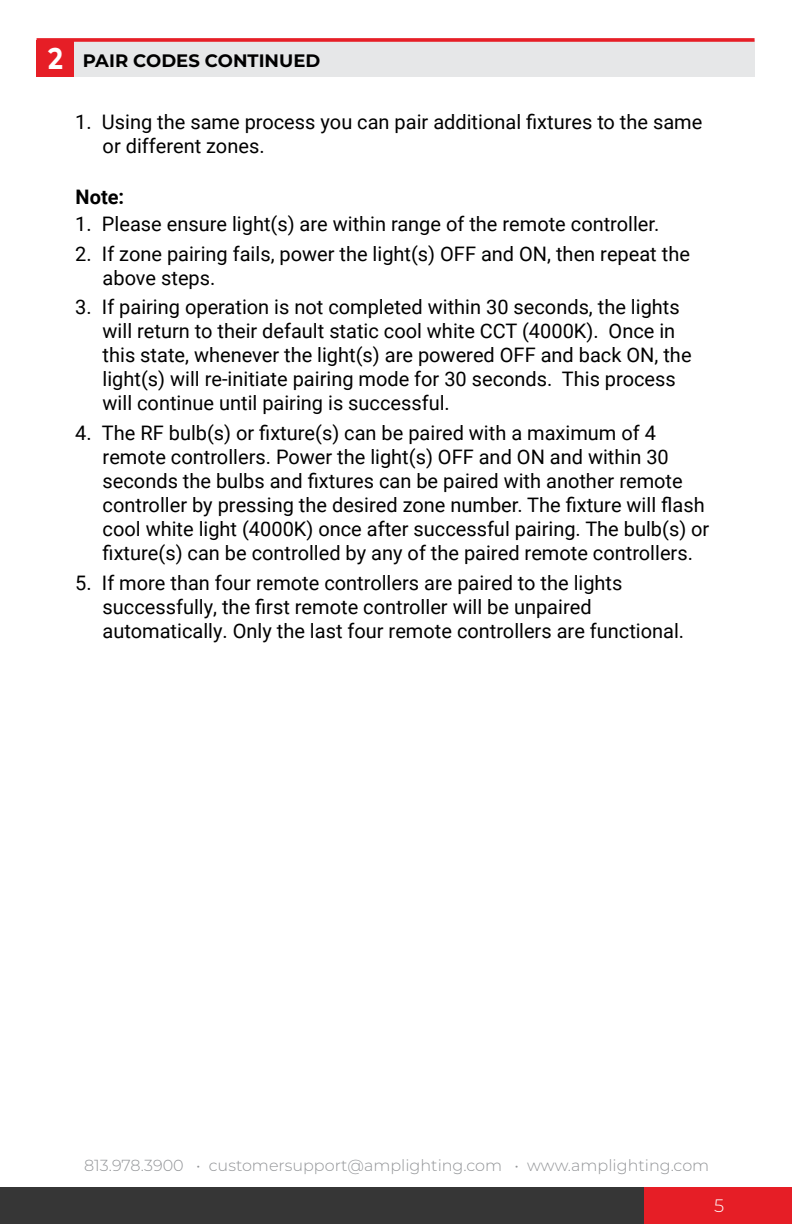
<style>
.page{position:relative;width:792px;height:1224px;background:#fff}
.page>*{position:absolute;margin:0;border:0;box-sizing:border-box;transform-origin:0 0}
.t1{font:20px/24px "Roboto";color:#000}
.t2{font:700 20px "Roboto";color:#000}
.t3{font:700 18px "Montserrat";color:#000}
.t4{font:300 18px "Montserrat";color:#fff}
.t5{font:300 16px "Montserrat";color:#939598}
.s1{font-size:30px;color:#fff}
</style>
<div class="page">
<div style="left:43px;top:40px;width:712px;height:37px;background:#e6e7e8"></div>
<div style="left:37px;top:40px;width:37px;height:37px;background:#e61e26"></div>
<div style="left:37px;top:38px;width:718px;height:4px;border:2px solid #e61e26"></div>
<hr style="left:0;top:1188px;width:1px;height:36px;background:#e61e26">
<div style="left:1px;top:1188px;width:644px;height:36px;background:#363636"></div>
<div style="left:645px;top:1188px;width:147px;height:36px;background:#e61e26"></div>
<p class="t3" style="left:48px;top:48px;width:274px"><span class="s1">2</span> PAIR CODES CONTINUED</p>
<p class="t1" style="left:103px;top:109px;width:601px;text-indent:-27px">1. Using the same process you can pair additional fixtures to the same or different zones.</p>
<p class="t2" style="left:76px;top:183px;width:50px">Note:</p>
<p class="t1" style="left:75px;top:211px;width:586px">1. Please ensure light(s) are within range of the remote controller.</p>
<p class="t1" style="left:103px;top:241px;width:589px;text-indent:-27px">2. If zone pairing fails, power the light(s) OFF and ON, then repeat the above steps.</p>
<p class="t1" style="left:103px;top:295px;width:591px;text-indent:-27px">3. If pairing operation is not completed within 30 seconds, the lights will return to their default static cool white CCT (4000K). Once in this state, whenever the light(s) are powered OFF and back ON, the light(s) will re-initiate pairing mode for 30 seconds. This process will continue until pairing is successful.</p>
<p class="t1" style="left:103px;top:420px;width:608px;text-indent:-27px">4. The RF bulb(s) or fixture(s) can be paired with a maximum of 4 remote controllers. Power the light(s) OFF and ON and within 30 seconds the bulbs and fixtures can be paired with another remote controller by pressing the desired zone number. The fixture will flash cool white light (4000K) once after successful pairing. The bulb(s) or fixture(s) can be controlled by any of the paired remote controllers.</p>
<p class="t1" style="left:103px;top:570px;width:583px;text-indent:-27px">5. If more than four remote controllers are paired to the lights successfully, the first remote controller will be unpaired automatically. Only the last four remote controllers are functional.</p>
<p class="t5" style="left:84px;top:1155px;width:627px">813.978.3900 • customersupport@amplighting.com • www.amplighting.com</p>
<p class="t4" style="left:714px;top:1193px;width:12px">5</p>
</div>
